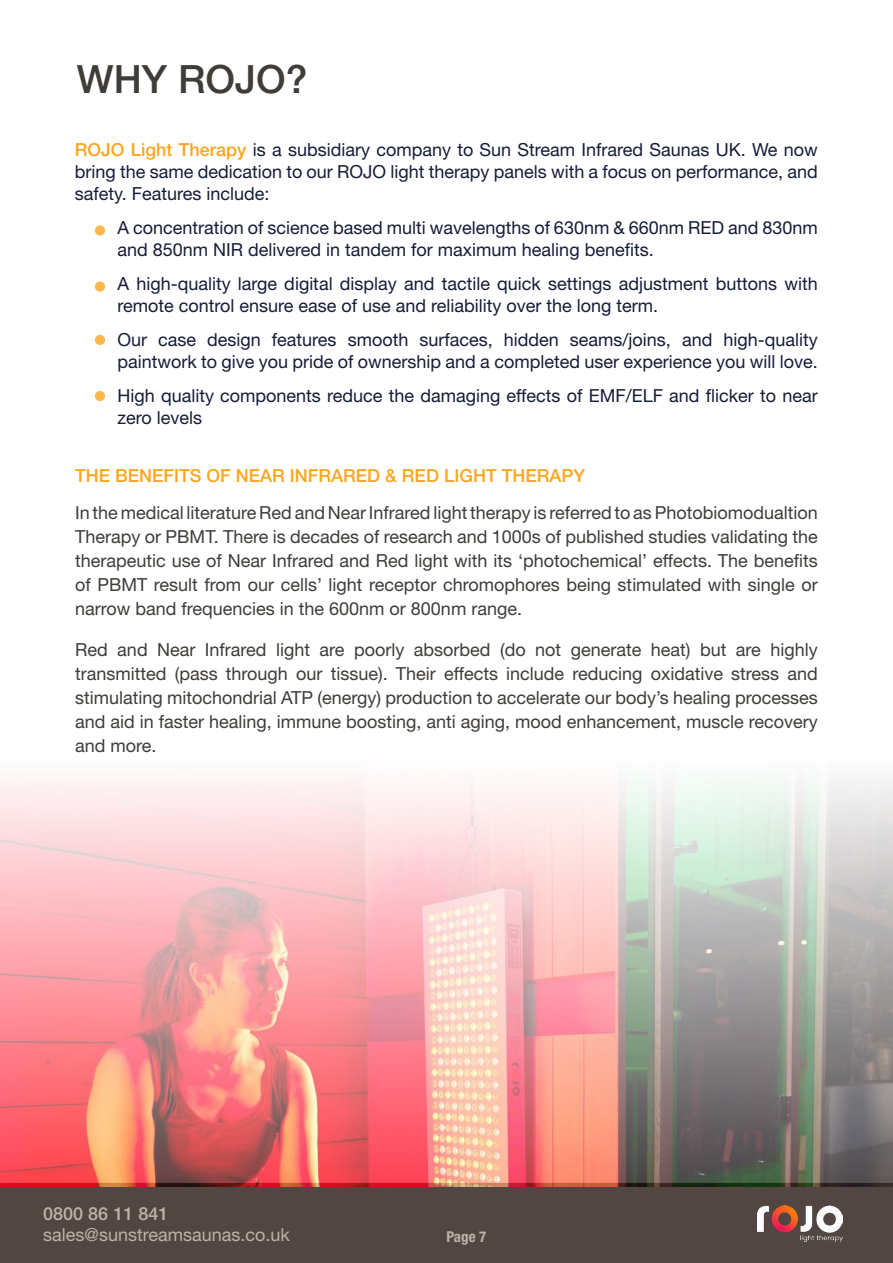
<style>
.page{position:relative;width:893px;height:1263px;background:#fff}
.page>*{position:absolute;margin:0;border:0;box-sizing:border-box;transform-origin:0 0}
.t1{font:500 39px "Helvetica Neue LT Pro";color:#403c38}
.t2{font:18px/24px "Helvetica Neue LT Pro";color:#403c38;text-align:justify}
.t3{font:18px/21.6px "Helvetica Neue LT Pro";color:#151d37}
.t4{font:500 18px "Helvetica Neue LT Pro";color:#faa61f}
.t5{font:18px "Helvetica Neue LT Pro";color:#bbb3a7}
.t6{font:500 18px "Helvetica Neue LT Pro";color:#bbb3a7}
.t7{font:700 condensed 15px "Helvetica Neue LT Pro";color:#bbb3a7}
.s1{font-weight:500;color:#faa61f}
</style>
<div class="page">
<div style="left:0;top:1187px;width:893px;height:76px;background:#514641"></div>
<div style="left:43px;top:1183px;width:475px;height:71px;background:#514641"></div>
<img style="left:757px;top:1205px;width:85px;height:36px">
<svg style="left:95px;top:225px;width:10px;height:10px"></svg>
<svg style="left:95px;top:281px;width:10px;height:11px"></svg>
<svg style="left:95px;top:335px;width:10px;height:10px"></svg>
<svg style="left:95px;top:391px;width:10px;height:10px"></svg>
<img style="left:0;top:780px;width:893px;height:407px">
<h1 class="t1" style="left:77px;top:56px;width:232px">WHY ROJO?</h1>
<p class="t3" style="left:75px;top:139px;width:744px;text-align:justify"><span class="s1">ROJO Light Therapy</span> is a subsidiary company to Sun Stream Infrared Saunas UK. We now bring the same dedication to our ROJO light therapy panels with a focus on performance, and safety. Features include:</p>
<p class="t3" style="left:117px;top:216px;width:702px">A concentration of science based multi wavelengths of 630nm &amp; 660nm RED and 830nm and 850nm NIR delivered in tandem for maximum healing benefits.</p>
<p class="t3" style="left:117px;top:272px;width:702px">A high-quality large digital display and tactile quick settings adjustment buttons with remote control ensure ease of use and reliability over the long term.</p>
<p class="t3" style="left:117px;top:328px;width:702px">Our case design features smooth surfaces, hidden seams/joins, and high-quality paintwork to give you pride of ownership and a completed user experience you will love.</p>
<p class="t3" style="left:117px;top:384px;width:702px">High quality components reduce the damaging effects of EMF/ELF and flicker to near zero levels</p>
<p class="t4" style="left:75px;top:465px;width:511px">THE BENEFITS OF NEAR INFRARED &amp; RED LIGHT THERAPY</p>
<p class="t2" style="left:75px;top:500px;width:744px">In the medical literature Red and Near Infrared light therapy is referred to as Photobiomodualtion Therapy or PBMT. There is decades of research and 1000s of published studies validating the therapeutic use of Near Infrared and Red light with its ‘photochemical’ effects. The benefits of PBMT result from our cells’ light receptor chromophores being stimulated with single or narrow band frequencies in the 600nm or 800nm range.</p>
<p class="t2" style="left:75px;top:637px;width:744px">Red and Near Infrared light are poorly absorbed (do not generate heat) but are highly transmitted (pass through our tissue). Their effects include reducing oxidative stress and stimulating mitochondrial ATP (energy) production to accelerate our body’s healing processes and aid in faster healing, immune boosting, anti aging, mood enhancement, muscle recovery and more.</p>
<p class="t6" style="left:43px;top:1202px;width:127px">0800 86 11 841</p>
<p class="t5" style="left:43px;top:1223px;width:248px">sales@sunstreamsaunas.co.uk</p>
<p class="t7" style="left:446px;top:1228px;width:41px">Page 7</p>
</div>
